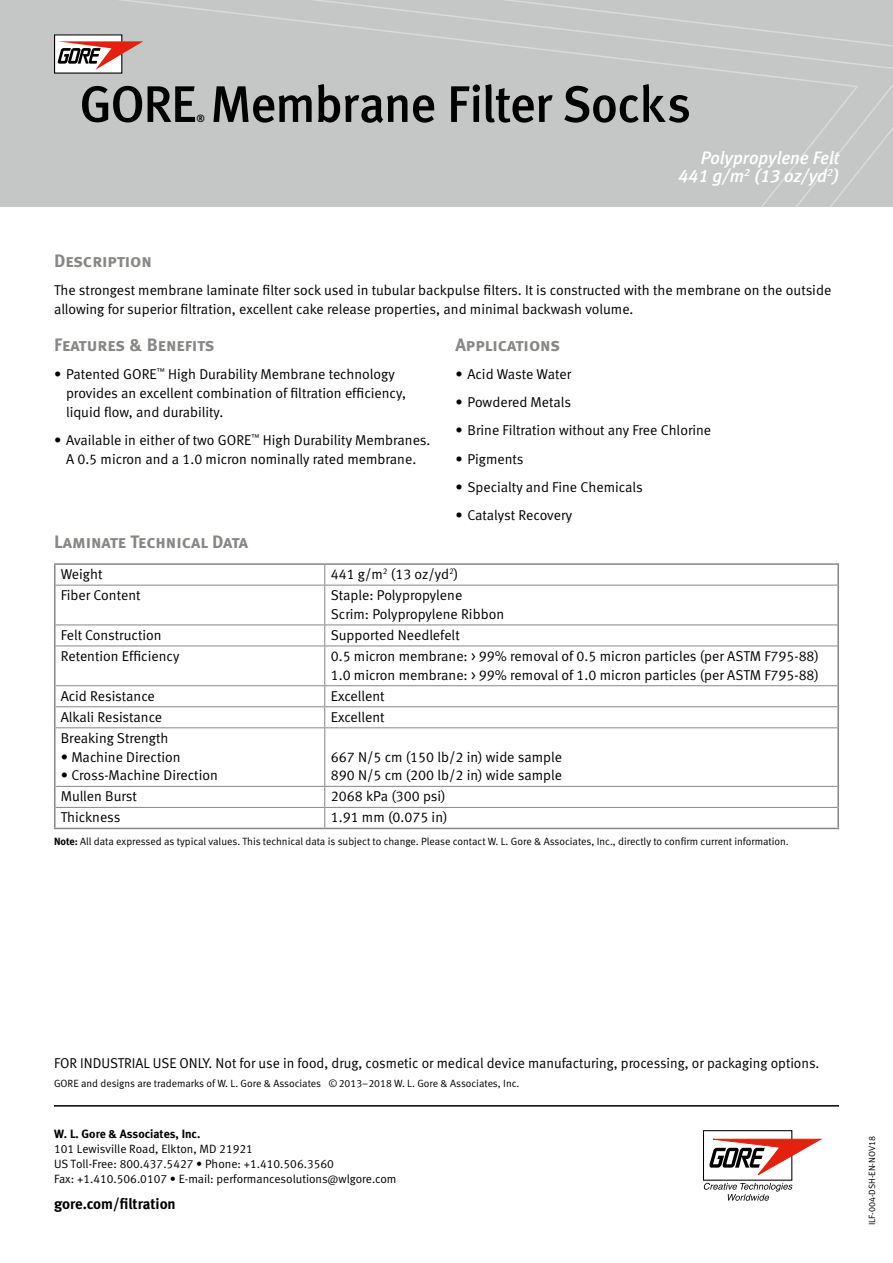
<style>
.page{position:relative;width:893px;height:1263px;background:#fff}
.page>*{position:absolute;margin:0;border:0;box-sizing:border-box;transform-origin:0 0}
.t1{font:51.45px "Meta Medium LF";letter-spacing:-.02em;color:#000}
.t2{font:18px "Meta Bold LF Caps";color:#878786}
.t3{font:italic 18px/18.8px "Meta Medium LF";letter-spacing:-.005em;color:#fff;text-align:right}
.t4{font:15px "Meta Bold LF";color:#000}
.t5{font:14.25px/18.8px "Meta Normal LF";color:#000}
.t6{font:12px/15px "Meta Normal LF";color:#000}
.t7{font:12px "Meta Bold LF";color:#000}
.t8{font:10.5px "Meta Normal LF";color:#000}
.t9{font:10.35px "Meta Medium LF";color:#000}
.t10{font:9px "Meta Normal LF";color:#000}
.s1{font-family:"Meta Bold LF"}
</style>
<div class="page">
<div style="left:0;top:0;width:893px;height:207px;background:#c5c6c6"></div>
<div style="left:55px;top:35px;width:67px;height:38px;background:#fff"></div>
<svg style="left:57px;top:41px;width:86px;height:29px"></svg>
<hr style="left:54px;top:563px;width:271px;height:2px;background:#878786">
<hr style="left:54px;top:565px;width:2px;height:20px;background:#878786">
<hr style="left:325px;top:563px;width:514px;height:2px;background:#878786">
<hr style="left:837px;top:565px;width:2px;height:20px;background:#878786">
<hr style="left:54px;top:585px;width:2px;height:40px;background:#878786">
<hr style="left:837px;top:585px;width:2px;height:40px;background:#878786">
<hr style="left:54px;top:625px;width:2px;height:21px;background:#878786">
<hr style="left:837px;top:625px;width:2px;height:21px;background:#878786">
<hr style="left:54px;top:646px;width:2px;height:40px;background:#878786">
<hr style="left:837px;top:646px;width:2px;height:40px;background:#878786">
<hr style="left:54px;top:686px;width:2px;height:21px;background:#878786">
<hr style="left:837px;top:686px;width:2px;height:21px;background:#878786">
<hr style="left:54px;top:707px;width:2px;height:21px;background:#878786">
<hr style="left:837px;top:707px;width:2px;height:21px;background:#878786">
<hr style="left:54px;top:728px;width:2px;height:58px;background:#878786">
<hr style="left:837px;top:728px;width:2px;height:58px;background:#878786">
<hr style="left:837px;top:786px;width:2px;height:21px;background:#878786">
<hr style="left:837px;top:807px;width:2px;height:21px;background:#878786">
<svg style="left:324px;top:565px;width:1px;height:20px"></svg>
<hr style="left:56px;top:585px;width:269px;height:1px;background:#878786">
<hr style="left:325px;top:585px;width:512px;height:1px;background:#878786">
<hr style="left:324px;top:585px;width:1px;height:39px;background:#878786">
<hr style="left:56px;top:624px;width:269px;height:1px;background:#878786">
<hr style="left:325px;top:624px;width:512px;height:1px;background:#878786">
<svg style="left:324px;top:625px;width:1px;height:21px"></svg>
<hr style="left:56px;top:646px;width:269px;height:1px;background:#878786">
<hr style="left:325px;top:646px;width:512px;height:1px;background:#878786">
<hr style="left:324px;top:646px;width:1px;height:39px;background:#878786">
<hr style="left:56px;top:685px;width:269px;height:1px;background:#878786">
<hr style="left:325px;top:685px;width:512px;height:1px;background:#878786">
<hr style="left:56px;top:706px;width:269px;height:1px;background:#878786">
<hr style="left:325px;top:706px;width:512px;height:1px;background:#878786">
<svg style="left:324px;top:686px;width:1px;height:41px"></svg>
<hr style="left:56px;top:727px;width:269px;height:1px;background:#878786">
<hr style="left:325px;top:727px;width:512px;height:1px;background:#878786">
<hr style="left:324px;top:728px;width:1px;height:58px;background:#878786">
<hr style="left:56px;top:786px;width:269px;height:1px;background:#878786">
<hr style="left:325px;top:786px;width:512px;height:1px;background:#878786">
<hr style="left:56px;top:807px;width:269px;height:1px;background:#878786">
<hr style="left:325px;top:807px;width:512px;height:1px;background:#878786">
<svg style="left:324px;top:787px;width:1px;height:41px"></svg>
<hr style="left:54px;top:786px;width:2px;height:21px;background:#878786">
<hr style="left:54px;top:807px;width:2px;height:21px;background:#878786">
<hr style="left:54px;top:828px;width:271px;height:1px;background:#878786">
<hr style="left:325px;top:828px;width:514px;height:1px;background:#878786">
<hr style="left:54px;top:1105px;width:785px;height:1px;background:#000">
<div style="left:703px;top:1130px;width:89px;height:51px;border:1px solid #000"></div>
<svg style="left:703px;top:1183px;width:90px;height:18px"></svg>
<svg style="left:709px;top:1139px;width:112px;height:36px"></svg>
<h1 class="t1" style="left:80px;top:74px;width:613px">GORE Membrane Filter Socks</h1>
<p class="t9" style="left:196px;top:112px;width:10px">®</p>
<p class="t3" style="left:678px;top:148px;width:162px">Polypropylene Felt<br>441 g/m<sup>2</sup> (13 oz/yd<sup>2</sup>)</p>
<p class="t2" style="left:54px;top:250px;width:99px">Description</p>
<p class="t5" style="left:54px;top:280px;width:779px">The strongest membrane laminate filter sock used in tubular backpulse filters. It is constructed with the membrane on the outside allowing for superior filtration, excellent cake release properties, and minimal backwash volume.</p>
<p class="t2" style="left:54px;top:334px;width:162px">Features &amp; Benefits</p>
<p class="t5" style="left:66px;top:365px;width:342px;text-indent:-12px">• Patented GORE<sup>™</sup> High Durability Membrane technology provides an excellent combination of filtration efficiency, liquid flow, and durability.</p>
<p class="t5" style="left:54px;top:430px;width:378px;text-align:center">• Available in either of two GORE<sup>™</sup> High Durability Membranes.<br>A 0.5 micron and a 1.0 micron nominally rated membrane.</p>
<p class="t2" style="left:455px;top:334px;width:106px">Applications</p>
<p class="t5" style="left:455px;top:365px;width:117px">• Acid Waste Water</p>
<p class="t5" style="left:455px;top:393px;width:117px">• Powdered Metals</p>
<p class="t5" style="left:455px;top:421px;width:257px">• Brine Filtration without any Free Chlorine</p>
<p class="t5" style="left:455px;top:449px;width:70px">• Pigments</p>
<p class="t5" style="left:455px;top:477px;width:189px">• Specialty and Fine Chemicals</p>
<p class="t5" style="left:455px;top:505px;width:118px">• Catalyst Recovery</p>
<p class="t2" style="left:54px;top:531px;width:196px">Laminate Technical Data</p>
<p class="t5" style="left:61px;top:565px;width:43px">Weight</p>
<p class="t5" style="left:331px;top:565px;width:129px">441 g/m<sup>2</sup> (13 oz/yd<sup>2</sup>)</p>
<p class="t5" style="left:61px;top:586px;width:81px">Fiber Content</p>
<p class="t5" style="left:331px;top:586px;width:175px">Staple: Polypropylene<br>Scrim: Polypropylene Ribbon</p>
<p class="t5" style="left:61px;top:625px;width:102px">Felt Construction</p>
<p class="t5" style="left:331px;top:625px;width:130px">Supported Needlefelt</p>
<p class="t5" style="left:61px;top:646px;width:120px">Retention Efficiency</p>
<p class="t5" style="left:331px;top:646px;width:490px">0.5 micron membrane: &gt; 99% removal of 0.5 micron particles (per ASTM F795-88)<br>1.0 micron membrane: &gt; 99% removal of 1.0 micron particles (per ASTM F795-88)</p>
<p class="t5" style="left:61px;top:686px;width:96px">Acid Resistance</p>
<p class="t5" style="left:331px;top:686px;width:55px">Excellent</p>
<p class="t5" style="left:61px;top:707px;width:103px">Alkali Resistance</p>
<p class="t5" style="left:331px;top:707px;width:55px">Excellent</p>
<p class="t5" style="left:61px;top:728px;width:109px">Breaking Strength</p>
<p class="t5" style="left:61px;top:747px;width:121px">• Machine Direction</p>
<p class="t5" style="left:61px;top:766px;width:159px">• Cross-Machine Direction</p>
<p class="t5" style="left:331px;top:747px;width:233px">667 N/5 cm (150 lb/2 in) wide sample<br>890 N/5 cm (200 lb/2 in) wide sample</p>
<p class="t5" style="left:61px;top:787px;width:78px">Mullen Burst</p>
<p class="t5" style="left:331px;top:787px;width:116px">2068 kPa (300 psi)</p>
<p class="t5" style="left:61px;top:808px;width:61px">Thickness</p>
<p class="t5" style="left:331px;top:808px;width:118px">1.91 mm (0.075 in)</p>
<p class="t8" style="left:54px;top:836px;width:736px"><span class="s1">Note:</span> All data expressed as typical values. This technical data is subject to change. Please contact W. L. Gore &amp; Associates, Inc., directly to confirm current information.</p>
<p class="t5" style="left:54px;top:1054px;width:767px">FOR INDUSTRIAL USE ONLY. Not for use in food, drug, cosmetic or medical device manufacturing, processing, or packaging options.</p>
<p class="t8" style="left:54px;top:1077px;width:467px">GORE and designs are trademarks of W. L. Gore &amp; Associates ©2013–2018 W. L. Gore &amp; Associates, Inc.</p>
<p class="t7" style="left:54px;top:1127px;width:148px">W. L. Gore &amp; Associates, Inc.</p>
<p class="t6" style="left:54px;top:1142px;width:344px">101 Lewisville Road, Elkton, MD 21921<br>US Toll-Free: 800.437.5427 • Phone: +1.410.506.3560<br>Fax: +1.410.506.0107 • E-mail: performancesolutions@wlgore.com</p>
<p class="t4" style="left:54px;top:1195px;width:123px">gore.com/filtration</p>
<p class="t10" style="left:867px;top:1225px;width:91px;rotate:-90deg">ILF-004-DSH-EN-NOV18</p>
</div>
